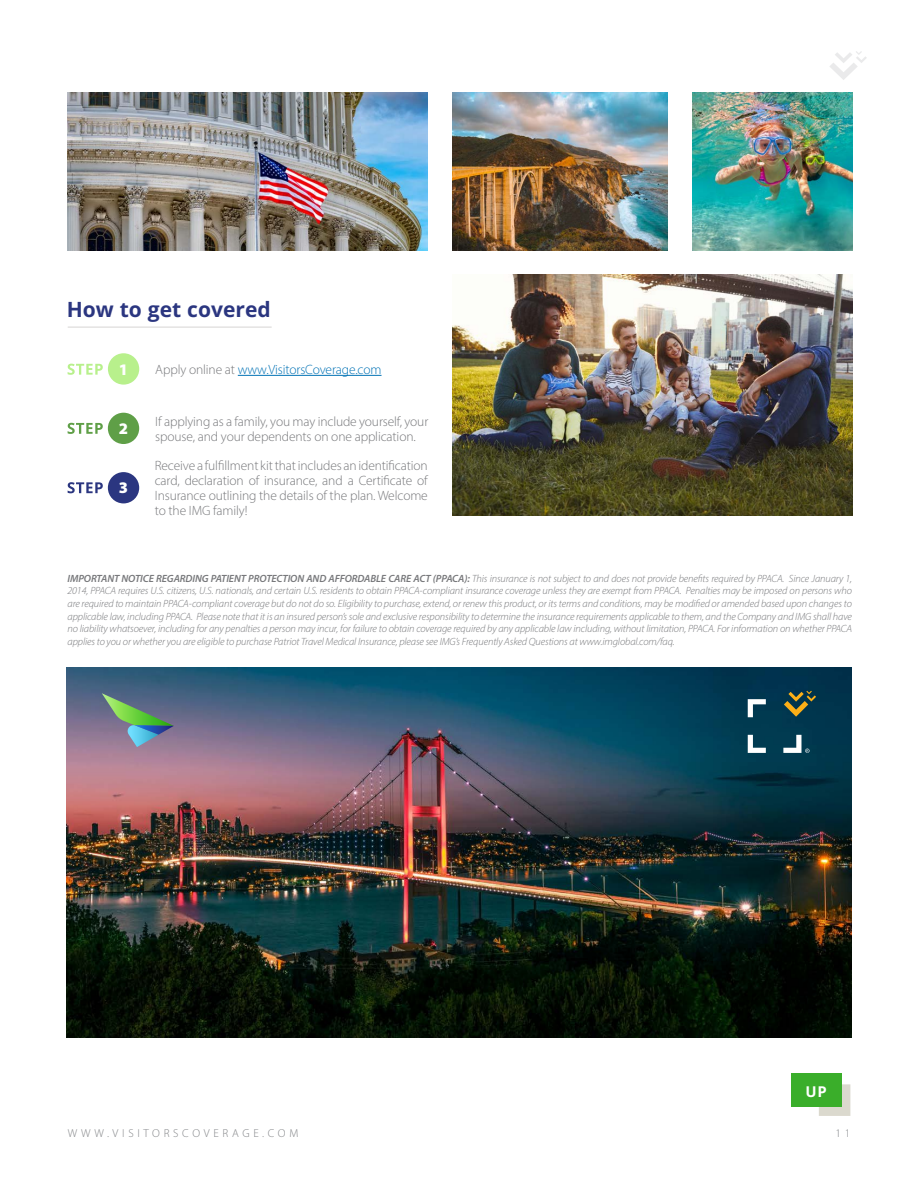
<style>
.page{position:relative;width:918px;height:1188px;background:#fff}
.page>*{position:absolute;margin:0;border:0;box-sizing:border-box;transform-origin:0 0}
.t1{font:700 21px "Open Sans";color:#2b3680}
.t2{font:900 16.2px "Myriad Pro";color:#fff}
.t3{font:700 14.85px "Open Sans";color:#fff}
.t4{font:300 13.5px/15px "Myriad Pro";letter-spacing:-.01em;color:#77787b}
.t5{font:300 13.5px "Myriad Pro";letter-spacing:-.01em;color:#0072b5}
.t6{font:300 11.55px "Myriad Pro";letter-spacing:.32em;color:#808285}
.t7{font:italic 300 10.5px/12.6px "Myriad Pro";letter-spacing:-.01em;color:#77787b;text-align:justify}
.s1{color:#77787b}
.s2{font-weight:600}
</style>
<div class="page">
<svg style="left:819px;top:1084px;width:31px;height:32px"></svg>
<div style="left:791px;top:1074px;width:50px;height:33px;background:#3aae2a"></div>
<img style="left:67px;top:667px;width:784px;height:370px">
<svg style="left:830px;top:51px;width:37px;height:29px"></svg>
<img style="left:67px;top:93px;width:361px;height:158px">
<img style="left:452px;top:275px;width:400px;height:240px">
<img style="left:452px;top:93px;width:216px;height:158px">
<img style="left:692px;top:93px;width:160px;height:158px">
<svg style="left:784px;top:691px;width:32px;height:26px"></svg>
<svg style="left:748px;top:699px;width:18px;height:18px"></svg>
<svg style="left:748px;top:735px;width:18px;height:18px"></svg>
<svg style="left:783px;top:735px;width:27px;height:18px"></svg>
<svg style="left:102px;top:693px;width:72px;height:54px;background:#6c8888"></svg>
<hr style="left:238px;top:375px;width:144px;height:1px;background:#0072b5">
<hr style="left:68px;top:326px;width:204px;height:2px;background:#c7c5c4">
<div style="left:108px;top:353px;width:31px;height:32px;background:#b8f08c;border-radius:50%"></div>
<svg style="left:68px;top:364px;width:35px;height:11px"></svg>
<div style="left:108px;top:413px;width:31px;height:31px;background:#5f9f47;border-radius:50%"></div>
<svg style="left:68px;top:423px;width:35px;height:11px"></svg>
<div style="left:108px;top:472px;width:31px;height:31px;background:#2b3680;border-radius:50%"></div>
<svg style="left:68px;top:482px;width:35px;height:11px"></svg>
<h1 class="t1" style="left:67px;top:295px;width:205px">How to get covered</h1>
<h2 class="t2" style="left:119px;top:358px;width:11px">1</h2>
<h2 class="t2" style="left:119px;top:418px;width:11px">2</h2>
<h2 class="t2" style="left:119px;top:477px;width:11px">3</h2>
<p class="t5" style="left:155px;top:361px;width:228px"><span class="s1">Apply online at</span> www.VisitorsCoverage.com</p>
<p class="t4" style="left:155px;top:414px;width:275px">If applying as a family, you may include yourself, your spouse, and your dependents on one application.</p>
<p class="t4" style="left:155px;top:458px;width:275px;text-align:justify">Receive a fulfillment kit that includes an identification card, declaration of insurance, and a Certificate of Insurance outlining the details of the plan. Welcome to the IMG family!</p>
<p class="t7" style="left:68px;top:572px;width:786px"><span class="s2">IMPORTANT NOTICE REGARDING PATIENT PROTECTION AND AFFORDABLE CARE ACT (PPACA):</span> This insurance is not subject to and does not provide benefits required by PPACA. Since January 1, 2014, PPACA requires U.S. citizens, U.S. nationals, and certain U.S. residents to obtain PPACA-compliant insurance coverage unless they are exempt from PPACA. Penalties may be imposed on persons who are required to maintain PPACA-compliant coverage but do not do so. Eligibility to purchase, extend, or renew this product, or its terms and conditions, may be modified or amended based upon changes to applicable law, including PPACA. Please note that it is an insured person’s sole and exclusive responsibility to determine the insurance requirements applicable to them, and the Company and IMG shall have no liability whatsoever, including for any penalties a person may incur, for failure to obtain coverage required by any applicable law including, without limitation, PPACA. For information on whether PPACA applies to you or whether you are eligible to purchase Patriot Travel Medical Insurance, please see IMG’s Frequently Asked Questions at www.imglobal.com/faq.</p>
<h3 class="t3" style="left:805px;top:1081px;width:23px">UP</h3>
<p class="t6" style="left:68px;top:1126px;width:232px">WWW.VISITORSCOVERAGE.COM</p>
<p class="t6" style="left:836px;top:1126px;width:16px">1 1</p>
</div>
